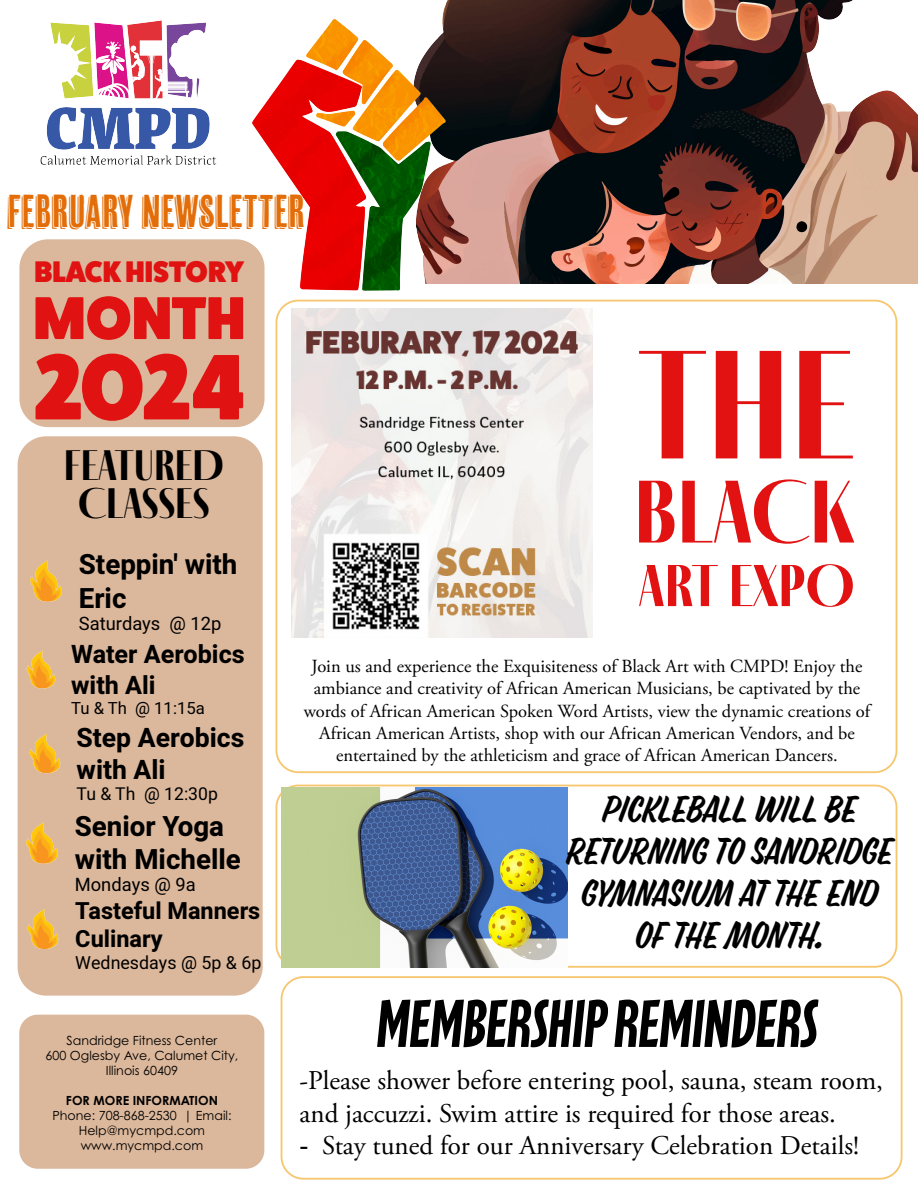
<style>
.page{position:relative;width:918px;height:1188px;background:#fff}
.page>*{position:absolute;margin:0;border:0;box-sizing:border-box;transform-origin:0 0}
.t1{font:700 158.85px "Fino Sans";color:#e11211}
.t2{font:800 93.3px "Fat Frank";color:#e01212}
.t3{font:700 91.35px "Fino Sans";color:#e11211}
.t4{font:700 60.75px "Fino Sans";color:#e11211}
.t5{font:800 60.6px "Fat Frank";color:#e01212}
.t6{font:59.25px "Latex";color:#000}
.t7{font:45.9px "Cheap Pine";color:#e36e09}
.t8{font:700 43.95px/38px "Fino Sans";color:#000;text-align:center}
.t9{font:34.95px/41.8px "Eds Market Narrow Slant";color:#000;text-align:center}
.t10{font:800 29.85px "Fat Frank";color:#e01212}
.t11{font:700 27.75px/33.3px "Heebo";color:#000}
.t12{font:27px/32.4px "Adobe Garamond Pro";color:#000}
.t13{font:700 26.55px/31.8px "Heebo";color:#000}
.t14{font:700 25.2px/30.2px "Heebo";color:#000}
.t15{font:700 23.4px/28.2px "Heebo";color:#000}
.t16{font:18.45px/22.2px "Adobe Garamond Pro";color:#000;text-align:center}
.t17{font:18.3px "Heebo";color:#000}
.t18{font:17.85px "Heebo";color:#000}
.t19{font:17.55px "Heebo";color:#000}
.t20{font:16.65px "Heebo";color:#000}
.t21{font:12.6px/15.1px "Century Gothic Pro";color:#000;text-align:center}
.t22{font:700 12.6px "Century Gothic Pro";color:#000}
.s1{font-family:"Times New Roman"}
</style>
<div class="page">
<svg style="left:275px;top:784px;width:623px;height:184px"></svg>
<div style="left:19px;top:239px;width:246px;height:188px;background:#dbb79b"></div>
<hr style="left:281px;top:787px;width:44px;height:3px;background:#fff">
<img style="left:40px;top:20px;width:177px;height:145px">
<svg style="left:275px;top:299px;width:623px;height:475px"></svg>
<svg style="left:280px;top:976px;width:623px;height:204px"></svg>
<img style="left:496px;top:0;width:422px;height:284px">
<div style="left:19px;top:1015px;width:245px;height:154px;background:#dbb79b"></div>
<div style="left:18px;top:436px;width:245px;height:560px;background:#dbb79b"></div>
<img style="left:224px;top:0;width:272px;height:323px">
<img style="left:17px;top:812px;width:55px;height:61px">
<img style="left:17px;top:551px;width:59px;height:60px">
<img style="left:17px;top:642px;width:52px;height:55px">
<img style="left:17px;top:725px;width:57px;height:58px">
<img style="left:17px;top:899px;width:56px;height:59px">
<img style="left:282px;top:787px;width:285px;height:181px">
<img style="left:291px;top:309px;width:302px;height:328px">
<h3 class="t7" style="left:7px;top:186px;width:300px">FEBRUARY NEWSLETTER</h3>
<h3 class="t10" style="left:34px;top:255px;width:211px">BLACK HISTORY</h3>
<h3 class="t5" style="left:33px;top:284px;width:214px">MONTH</h3>
<h2 class="t2" style="left:34px;top:335px;width:212px">2024</h2>
<h3 class="t8" style="left:64px;top:445px;width:162px">FEATURED<br>CLASSES</h3>
<h3 class="t11" style="left:79px;top:549px;width:160px">Steppin' with<br>Eric</h3>
<p class="t17" style="left:79px;top:610px;width:144px">Saturdays @ 12p</p>
<h3 class="t14" style="left:71px;top:640px;width:175px">Water Aerobics with Ali</h3>
<p class="t20" style="left:71px;top:696px;width:135px">Tu &amp; Th @ 11:15a</p>
<h3 class="t13" style="left:77px;top:723px;width:169px">Step Aerobics with Ali</h3>
<p class="t19" style="left:77px;top:782px;width:143px">Tu &amp; Th @ 12:30p</p>
<h3 class="t11" style="left:75px;top:810px;width:168px">Senior Yoga with Michelle</h3>
<p class="t17" style="left:75px;top:872px;width:122px">Mondays @ 9a</p>
<p class="t15" style="left:75px;top:897px;width:187px">Tasteful Manners<br>Culinary</p>
<p class="t18" style="left:75px;top:950px;width:188px">Wednesdays @ 5p &amp; 6p</p>
<p class="t21" style="left:46px;top:1032px;width:194px">Sandridge Fitness Center<br>600 Oglesby Ave, Calumet City,<br>Illinois 60409</p>
<p class="t22" style="left:66px;top:1093px;width:154px">FOR MORE INFORMATION</p>
<p class="t21" style="left:52px;top:1108px;width:181px">Phone: 708-868-2530 | Email:<br>Help@mycmpd.com www.mycmpd.com</p>
<h1 class="t1" style="left:638px;top:311px;width:217px">THE</h1>
<h3 class="t3" style="left:634px;top:458px;width:221px">BLACK</h3>
<h3 class="t4" style="left:638px;top:550px;width:218px">ART EXPO</h3>
<p class="t16" style="left:304px;top:656px;width:568px">Join us and experience the Exquisiteness of Black Art with CMPD! Enjoy the ambiance and creativity of African American Musicians, be captivated by the words of African American Spoken Word Artists, view the dynamic creations of African American Artists, shop with our African American Vendors, and be entertained by the athleticism and grace of African American Dancers.</p>
<h3 class="t9" style="left:567px;top:790px;width:328px">PICKLEBALL WILL BE<br>RETURNING TO SANDRIDGE<br>GYMNASIUM AT THE END<br>OF THE MONTH.</h3>
<h3 class="t6" style="left:377px;top:988px;width:442px">MEMBERSHIP REMINDERS</h3>
<h3 class="t12" style="left:300px;top:1065px;width:585px">-Please shower before entering pool, sauna, steam room, and jaccuzzi. Swim attire is required for those areas.</h3>
<h3 class="t12" style="left:300px;top:1130px;width:561px"><span class="s1">-</span> Stay tuned for our Anniversary Celebration Details!</h3>
</div>
